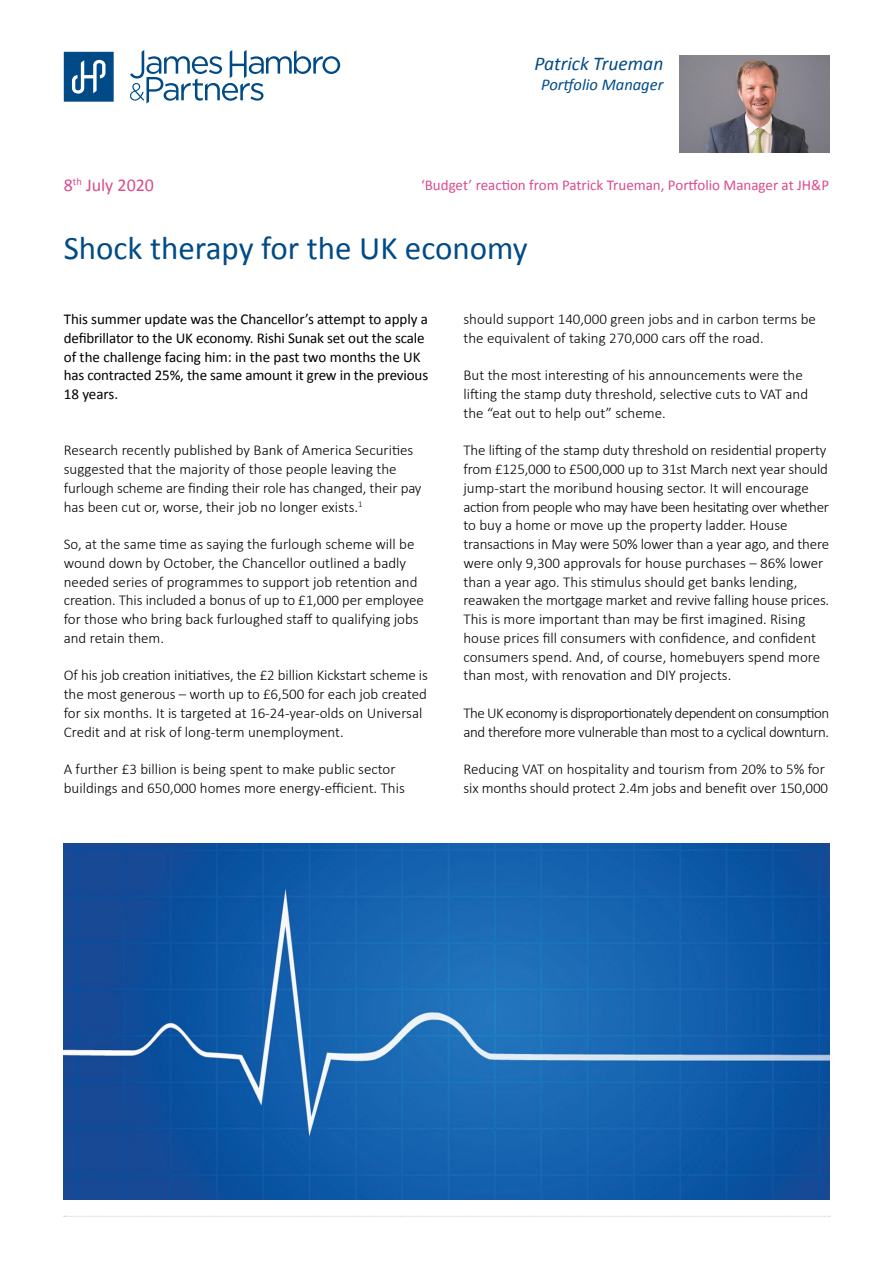
<style>
.page{position:relative;width:893px;height:1263px;background:#fff}
.page>*{position:absolute;margin:0;border:0;box-sizing:border-box;transform-origin:0 0}
.t1{font:33px "Calibri";color:#004b87}
.t2{font:italic 19.5px "Calibri";color:#004b87}
.t3{font:18px "Calibri";color:#da4b8d}
.t4{font:italic 16.5px "Calibri";color:#004b87}
.t5{font:300 15px/18.8px "Calibri";color:#000}
.t6{font:15px/18.8px "Calibri";letter-spacing:-.01em;color:#000}
.t7{font:300 15px/18.8px "Calibri";letter-spacing:-.04em;color:#000}
.t8{font:15px "Calibri";color:#da4b8d}
</style>
<div class="page">
<img style="left:64px;top:843px;width:765px;height:356px">
<svg style="left:130px;top:50px;width:210px;height:54px"></svg>
<svg style="left:64px;top:52px;width:50px;height:50px;background:#2a699b"></svg>
<svg style="left:64px;top:1216px;width:766px;height:1px"></svg>
<img style="left:680px;top:56px;width:149px;height:96px">
<p class="t3" style="left:64px;top:174px;width:92px">8<sup>th</sup> July 2020</p>
<h2 class="t2" style="left:534px;top:50px;width:130px">Patrick Trueman</h2>
<p class="t4" style="left:541px;top:73px;width:124px">Portfolio Manager</p>
<p class="t8" style="left:421px;top:176px;width:410px">‘Budget’ reaction from Patrick Trueman, Portfolio Manager at JH&amp;P</p>
<h1 class="t1" style="left:64px;top:228px;width:466px">Shock therapy for the UK economy</h1>
<p class="t6" style="left:64px;top:309px;width:366px">This summer update was the Chancellor’s attempt to apply a defibrillator to the UK economy. Rishi Sunak set out the scale of the challenge facing him: in the past two months the UK has contracted 25%, the same amount it grew in the previous 18 years.</p>
<p class="t5" style="left:64px;top:440px;width:359px">Research recently published by Bank of America Securities suggested that the majority of those people leaving the furlough scheme are finding their role has changed, their pay has been cut or, worse, their job no longer exists.<sup>1</sup></p>
<p class="t5" style="left:64px;top:534px;width:362px">So, at the same time as saying the furlough scheme will be wound down by October, the Chancellor outlined a badly needed series of programmes to support job retention and creation. This included a bonus of up to £1,000 per employee for those who bring back furloughed staff to qualifying jobs and retain them.</p>
<p class="t5" style="left:64px;top:665px;width:366px">Of his job creation initiatives, the £2 billion Kickstart scheme is the most generous – worth up to £6,500 for each job created for six months. It is targeted at 16-24-year-olds on Universal Credit and at risk of long-term unemployment.</p>
<p class="t5" style="left:64px;top:759px;width:343px">A further £3 billion is being spent to make public sector buildings and 650,000 homes more energy-efficient. This</p>
<p class="t5" style="left:463px;top:309px;width:354px">should support 140,000 green jobs and in carbon terms be the equivalent of taking 270,000 cars off the road.</p>
<p class="t5" style="left:463px;top:365px;width:346px">But the most interesting of his announcements were the lifting the stamp duty threshold, selective cuts to VAT and the “eat out to help out” scheme.</p>
<p class="t5" style="left:463px;top:440px;width:367px">The lifting of the stamp duty threshold on residential property from £125,000 to £500,000 up to 31st March next year should jump-start the moribund housing sector. It will encourage action from people who may have been hesitating over whether to buy a home or move up the property ladder. House transactions in May were 50% lower than a year ago, and there were only 9,300 approvals for house purchases – 86% lower than a year ago. This stimulus should get banks lending, reawaken the mortgage market and revive falling house prices.<br>This is more important than may be first imagined. Rising house prices fill consumers with confidence, and confident consumers spend. And, of course, homebuyers spend more than most, with renovation and DIY projects.</p>
<p class="t7" style="left:463px;top:703px;width:367px">The UK economy is disproportionately dependent on consumption and therefore more vulnerable than most to a cyclical downturn.</p>
<p class="t5" style="left:463px;top:759px;width:366px">Reducing VAT on hospitality and tourism from 20% to 5% for six months should protect 2.4m jobs and benefit over 150,000</p>
</div>
